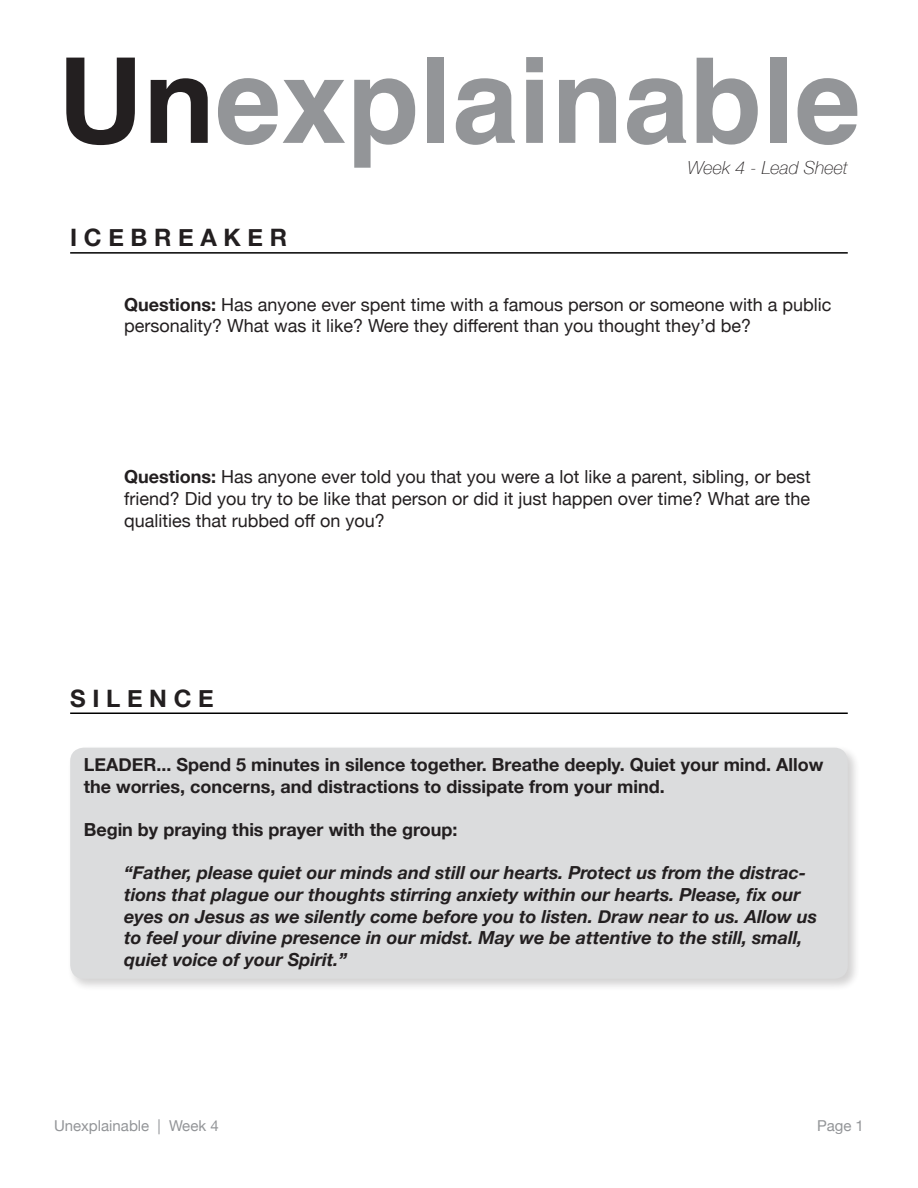
<style>
.page{position:relative;width:918px;height:1188px;background:#fff}
.page>*{position:absolute;margin:0;border:0;box-sizing:border-box;transform-origin:0 0}
.t1{font:700 118.5px "Helvetica";color:#939598}
.t2{font:700 24px "Helvetica Neue";color:#231f20}
.t3{font:18px/21.6px "Helvetica Neue";color:#231f20}
.t4{font:italic 700 18px/21.6px "Helvetica Neue";color:#231f20}
.t5{font:700 18px/21.6px "Helvetica Neue";color:#231f20}
.t6{font:italic 100 18px "Helvetica Neue";color:#231f20}
.t7{font:15px "Helvetica Neue";color:#939598}
.s1{color:#231f20}
.s2{font-weight:700}
</style>
<div class="page">
<div style="left:67px;top:745px;width:793px;height:246px;background:#231f20;opacity:.6"></div>
<div style="left:70px;top:748px;width:778px;height:231px;background:#dbdcdd;border-radius:14px"></div>
<hr style="left:70px;top:252px;width:778px;height:2px;background:#000">
<hr style="left:70px;top:712px;width:778px;height:2px;background:#000">
<p class="t1" style="left:57px;top:6px;width:805px"><span class="s1">Un</span>explainable</p>
<p class="t6" style="left:687px;top:154px;width:162px">Week 4 - Lead Sheet</p>
<p class="t2" style="left:70px;top:218px;width:218px">I C E B R E A K E R</p>
<p class="t3" style="left:124px;top:294px;width:709px"><span class="s2">Questions:</span> Has anyone ever spent time with a famous person or someone with a public personality? What was it like? Were they different than you thought they’d be?</p>
<p class="t3" style="left:124px;top:467px;width:688px;text-align:justify"><span class="s2">Questions:</span> Has anyone ever told you that you were a lot like a parent, sibling, or best friend? Did you try to be like that person or did it just happen over time? What are the qualities that rubbed off on you?</p>
<p class="t2" style="left:70px;top:679px;width:145px">S I L E N C E</p>
<p class="t5" style="left:84px;top:755px;width:741px">LEADER... Spend 5 minutes in silence together. Breathe deeply. Quiet your mind. Allow the worries, concerns, and distractions to dissipate from your mind.</p>
<p class="t5" style="left:84px;top:819px;width:375px">Begin by praying this prayer with the group:</p>
<p class="t4" style="left:124px;top:863px;width:695px">“Father, please quiet our minds and still our hearts. Protect us from the distrac&shy;tions that plague our thoughts stirring anxiety within our hearts. Please, fix our eyes on Jesus as we silently come before you to listen. Draw near to us. Allow us to feel your divine presence in our midst. May we be attentive to the still, small, quiet voice of your Spirit.”</p>
<p class="t7" style="left:54px;top:1115px;width:166px">Unexplainable | Week 4</p>
<p class="t7" style="left:817px;top:1115px;width:48px">Page 1</p>
</div>
